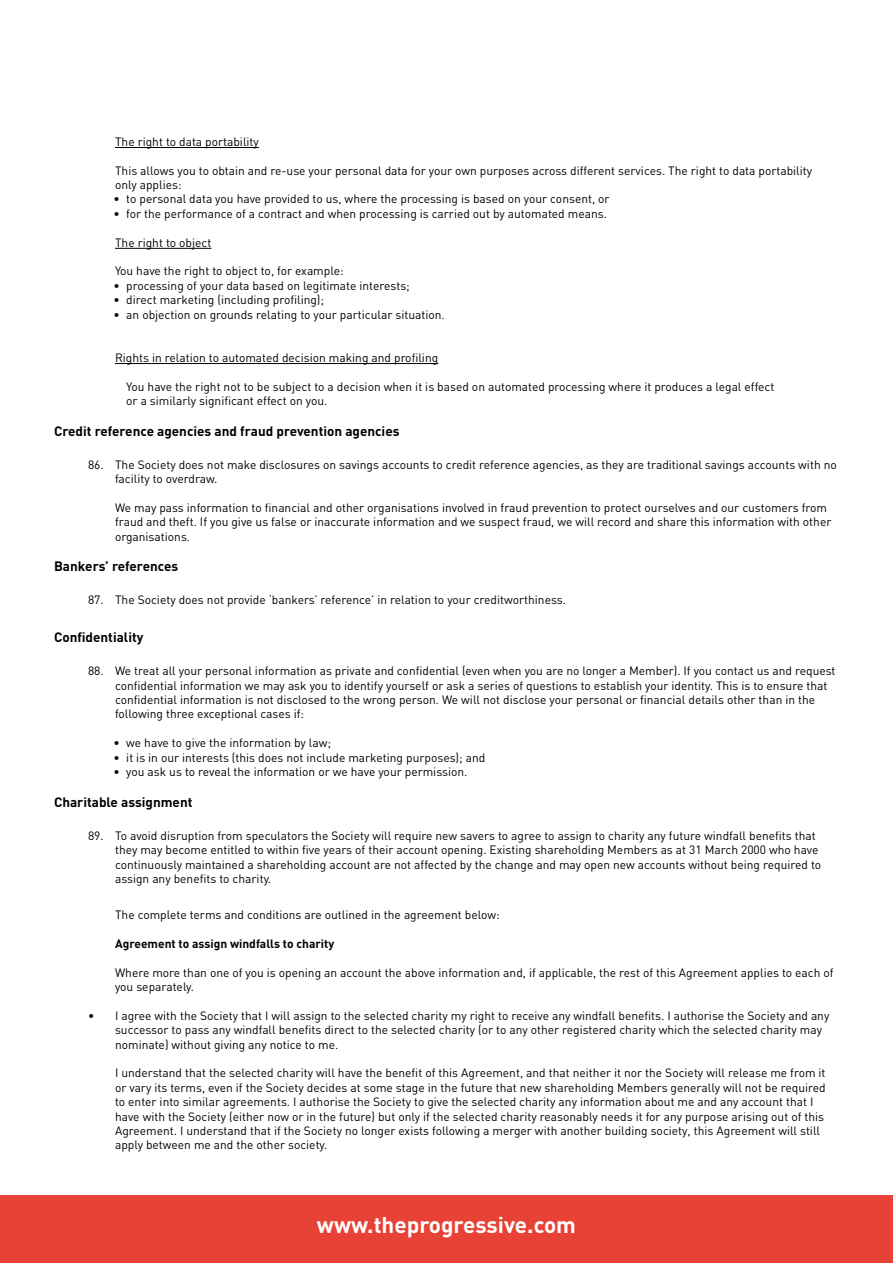
<style>
.page{position:relative;width:893px;height:1263px;background:#fff}
.page>*{position:absolute;margin:0;border:0;box-sizing:border-box;transform-origin:0 0}
.t1{font:700 22.5px "DIN";color:#fff}
.t2{font:700 13.5px "DIN";color:#000}
.t3{font:12px/14.4px "DIN";color:#000}
.t4{font:700 12px "DIN";color:#000}
</style>
<div class="page">
<hr style="left:115px;top:147px;width:144px;height:1px;background:#000">
<hr style="left:115px;top:248px;width:96px;height:1px;background:#000">
<hr style="left:115px;top:363px;width:323px;height:1px;background:#000">
<div style="left:0;top:1195px;width:893px;height:68px;background:#e84237"></div>
<p class="t3" style="left:115px;top:134px;width:145px">The right to data portability</p>
<p class="t3" style="left:115px;top:163px;width:699px">This allows you to obtain and re-use your personal data for your own purposes across different services. The right to data portability only applies:</p>
<p class="t3" style="left:114px;top:192px;width:498px">• to personal data you have provided to us, where the processing is based on your consent, or</p>
<p class="t3" style="left:114px;top:206px;width:495px">• for the performance of a contract and when processing is carried out by automated means.</p>
<p class="t3" style="left:115px;top:235px;width:98px">The right to object</p>
<p class="t3" style="left:115px;top:264px;width:230px">You have the right to object to, for example:</p>
<p class="t3" style="left:114px;top:278px;width:298px">• processing of your data based on legitimate interests;</p>
<p class="t3" style="left:114px;top:292px;width:212px">• direct marketing (including profiling);</p>
<p class="t3" style="left:114px;top:307px;width:333px">• an objection on grounds relating to your particular situation.</p>
<p class="t3" style="left:115px;top:350px;width:325px">Rights in relation to automated decision making and profiling</p>
<p class="t3" style="left:126px;top:379px;width:650px">You have the right not to be subject to a decision when it is based on automated processing where it produces a legal effect or a similarly significant effect on you.</p>
<p class="t2" style="left:54px;top:422px;width:347px">Credit reference agencies and fraud prevention agencies</p>
<p class="t3" style="left:115px;top:457px;width:723px;text-indent:-27px">86. The Society does not make disclosures on savings accounts to credit reference agencies, as they are traditional savings accounts with no facility to overdraw.</p>
<p class="t3" style="left:115px;top:500px;width:718px">We may pass information to financial and other organisations involved in fraud prevention to protect ourselves and our customers from fraud and theft. If you give us false or inaccurate information and we suspect fraud, we will record and share this information with other organisations.</p>
<p class="t2" style="left:54px;top:558px;width:126px">Bankers’ references</p>
<p class="t3" style="left:88px;top:593px;width:479px">87. The Society does not provide ‘bankers’ reference’ in relation to your creditworthiness.</p>
<p class="t2" style="left:54px;top:628px;width:91px">Confidentiality</p>
<p class="t3" style="left:115px;top:663px;width:722px;text-indent:-27px">88. We treat all your personal information as private and confidential (even when you are no longer a Member). If you contact us and request confidential information we may ask you to identify yourself or ask a series of questions to establish your identity. This is to ensure that confidential information is not disclosed to the wrong person. We will not disclose your personal or financial details other than in the following three exceptional cases if:</p>
<p class="t3" style="left:114px;top:735px;width:219px">• we have to give the information by law;</p>
<p class="t3" style="left:114px;top:750px;width:373px">• it is in our interests (this does not include marketing purposes); and</p>
<p class="t3" style="left:114px;top:764px;width:355px">• you ask us to reveal the information or we have your permission.</p>
<p class="t2" style="left:54px;top:793px;width:140px">Charitable assignment</p>
<p class="t3" style="left:115px;top:828px;width:708px;text-indent:-27px">89. To avoid disruption from speculators the Society will require new savers to agree to assign to charity any future windfall benefits that they may become entitled to within five years of their account opening. Existing shareholding Members as at 31 March 2000 who have continuously maintained a shareholding account are not affected by the change and may open new accounts without being required to assign any benefits to charity.</p>
<p class="t3" style="left:115px;top:907px;width:386px">The complete terms and conditions are outlined in the agreement below:</p>
<p class="t4" style="left:115px;top:935px;width:221px">Agreement to assign windfalls to charity</p>
<p class="t3" style="left:115px;top:965px;width:720px">Where more than one of you is opening an account the above information and, if applicable, the rest of this Agreement applies to each of you separately.</p>
<p class="t3" style="left:115px;top:1008px;width:716px;text-indent:-27px">• I agree with the Society that I will assign to the selected charity my right to receive any windfall benefits. I authorise the Society and any successor to pass any windfall benefits direct to the selected charity (or to any other registered charity which the selected charity may nominate) without giving any notice to me.</p>
<p class="t3" style="left:115px;top:1065px;width:712px">I understand that the selected charity will have the benefit of this Agreement, and that neither it nor the Society will release me from it or vary its terms, even if the Society decides at some stage in the future that new shareholding Members generally will not be required to enter into similar agreements. I authorise the Society to give the selected charity any information about me and any account that I have with the Society (either now or in the future) but only if the selected charity reasonably needs it for any purpose arising out of this Agreement. I understand that if the Society no longer exists following a merger with another building society, this Agreement will still apply between me and the other society.</p>
<h1 class="t1" style="left:317px;top:1210px;width:261px">www.theprogressive.com</h1>
</div>
